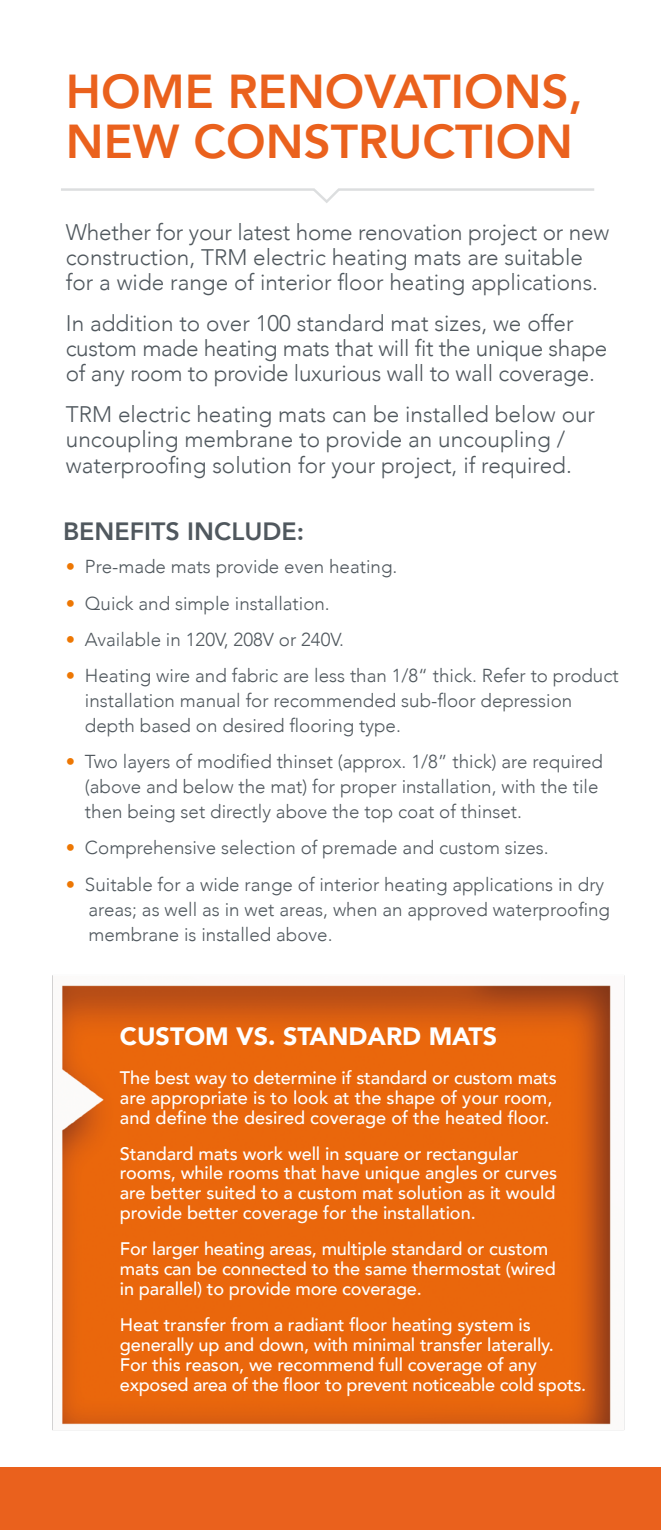
<style>
.page{position:relative;width:661px;height:1530px;background:#fff}
.page>*{position:absolute;margin:0;border:0;box-sizing:border-box;transform-origin:0 0}
.t1{font:800 47.5px/50px "Avenir";color:#ea611d}
.t2{font:900 25px "Avenir";color:#fff}
.t3{font:800 25px "Avenir";color:#50585e}
.t4{font:300 22.5px/25px "Avenir";color:#50585e}
.t5{font:300 18.75px/25px "Avenir";color:#50585e}
.t6{font:500 18px/20px "Avenir";letter-spacing:-.01em;color:#fff}
.s1{color:#ed7703}
</style>
<div class="page">
<svg style="left:61px;top:188px;width:533px;height:15px"></svg>
<img style="left:22px;top:975px;width:627px;height:493px">
<div style="left:0;top:1468px;width:660px;height:62px;background:#ea611d"></div>
<h1 class="t1" style="left:66px;top:66px;width:518px">HOME RENOVATIONS,<br>NEW CONSTRUCTION</h1>
<p class="t4" style="left:66px;top:220px;width:544px">Whether for your latest home renovation project or new construction, TRM electric heating mats are suitable for a wide range of interior floor heating applications.</p>
<p class="t4" style="left:66px;top:311px;width:542px">In addition to over 100 standard mat sizes, we offer custom made heating mats that will fit the unique shape of any room to provide luxurious wall to wall coverage.</p>
<p class="t4" style="left:66px;top:401px;width:530px;line-height:25.8px">TRM electric heating mats can be installed below our uncoupling membrane to provide an uncoupling / waterproofing solution for your project, if required.</p>
<h2 class="t3" style="left:63px;top:512px;width:242px">BENEFITS INCLUDE:</h2>
<p class="t5" style="left:66px;top:554px;width:333px"><span class="s1">•</span> Pre-made mats provide even heating.</p>
<p class="t5" style="left:66px;top:591px;width:265px"><span class="s1">•</span> Quick and simple installation.</p>
<p class="t5" style="left:66px;top:627px;width:279px"><span class="s1">•</span> Available in 120V, 208V or 240V.</p>
<p class="t5" style="left:85px;top:663px;width:534px;text-indent:-19px"><span class="s1">•</span> Heating wire and fabric are less than 1/8“ thick. Refer to product installation manual for recommended sub-floor depression depth based on desired flooring type.</p>
<p class="t5" style="left:85px;top:749px;width:519px;text-indent:-19px"><span class="s1">•</span> Two layers of modified thinset (approx. 1/8” thick) are required (above and below the mat) for proper installation, with the tile then being set directly above the top coat of thinset.</p>
<p class="t5" style="left:66px;top:836px;width:484px"><span class="s1">•</span> Comprehensive selection of premade and custom sizes.</p>
<p class="t5" style="left:88px;top:872px;width:522px;text-indent:-22px"><span class="s1">•</span> Suitable for a wide range of interior heating applications in dry areas; as well as in wet areas, when an approved waterproofing membrane is installed above.</p>
<h2 class="t2" style="left:120px;top:1015px;width:378px">CUSTOM VS. STANDARD MATS</h2>
<p class="t6" style="left:120px;top:1067px;width:438px">The best way to determine if standard or custom mats are appropriate is to look at the shape of your room, and define the desired coverage of the heated floor.</p>
<p class="t6" style="left:120px;top:1142px;width:438px">Standard mats work well in square or rectangular rooms, while rooms that have unique angles or curves are better suited to a custom mat solution as it would provide better coverage for the installation.</p>
<p class="t6" style="left:120px;top:1238px;width:437px">For larger heating areas, multiple standard or custom mats can be connected to the same thermostat (wired in parallel) to provide more coverage.</p>
<p class="t6" style="left:120px;top:1314px;width:467px">Heat transfer from a radiant floor heating system is generally up and down, with minimal transfer laterally.<br>For this reason, we recommend full coverage of any exposed area of the floor to prevent noticeable cold spots.</p>
</div>
